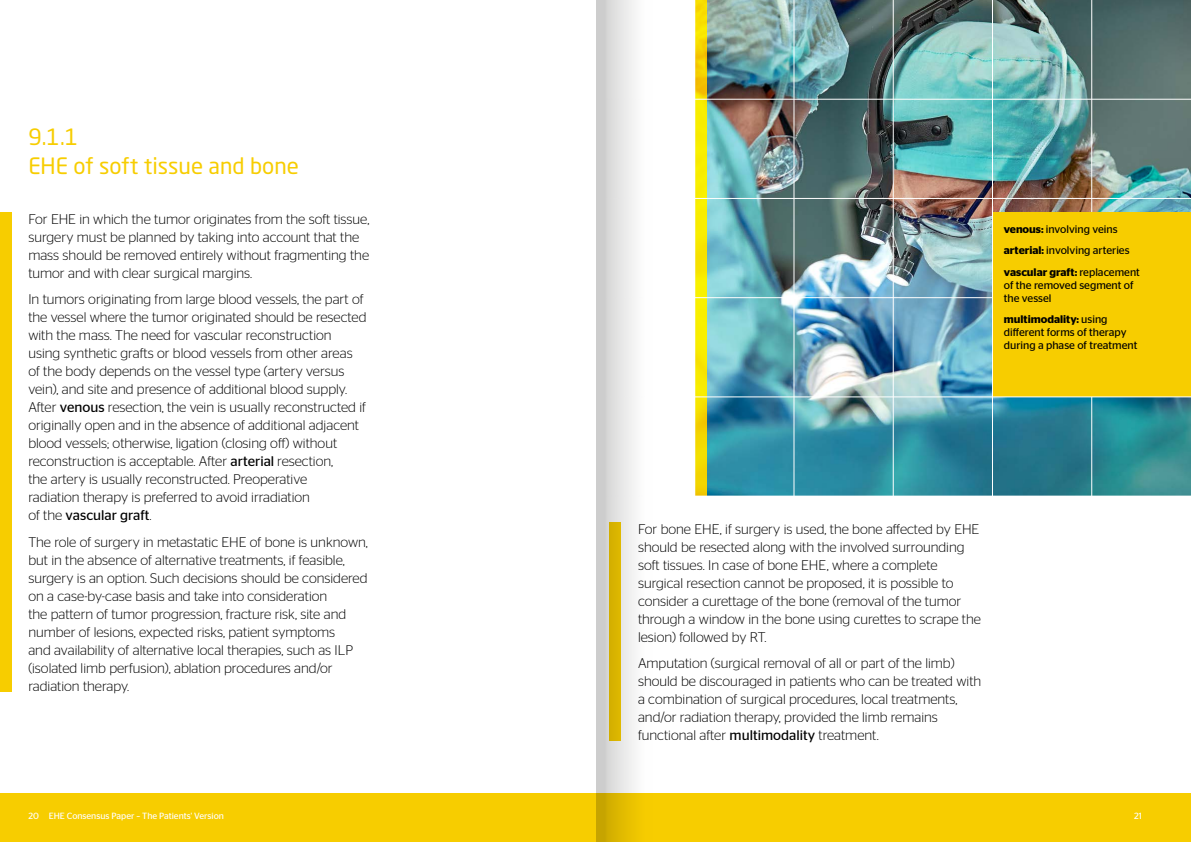
<style>
.page{position:relative;width:1191px;height:842px;background:#fff}
.page>*{position:absolute;margin:0;border:0;box-sizing:border-box;transform-origin:0 0}
.t1{font:22.3px/29.7px "Neo Sans W1 G";color:#f7cd00}
.t2{font:300 14px/18px "Stag Sans";color:#000}
.t3{font:11px/13px "Stag Sans";color:#000}
.t4{font:9px "Stag Sans";color:#fff}
.s1{font-weight:400}
.s2{font-weight:600}
</style>
<div class="page">
<img style="left:707px;top:0;width:484px;height:496px">
<div style="left:0;top:213px;width:11px;height:479px;background:#f7cd00"></div>
<svg style="left:695px;top:0;width:12px;height:496px;background:#f6e306"></svg>
<hr style="left:793px;top:0;width:1px;height:510px;background:#fff">
<hr style="left:893px;top:0;width:1px;height:510px;background:#fff">
<hr style="left:1091px;top:0;width:1px;height:598px;background:#fff">
<hr style="left:397px;top:99px;width:794px;height:1px;background:#fff">
<hr style="left:397px;top:198px;width:794px;height:1px;background:#fff">
<hr style="left:397px;top:297px;width:794px;height:1px;background:#fff">
<div style="left:993px;top:213px;width:198px;height:184px;background:#f7cd00"></div>
<hr style="left:992px;top:0;width:1px;height:510px;background:#fff">
<hr style="left:397px;top:397px;width:794px;height:1px;background:#fff">
<div style="left:0;top:793px;width:1191px;height:49px;background:#f7cd00"></div>
<svg style="left:596px;top:0;width:40px;height:842px;background:#dad4b7"></svg>
<h1 class="t1" style="left:28px;top:121px;width:272px">9.1.1<br>EHE of soft tissue and bone</h1>
<p class="t2" style="left:28px;top:210px;width:342px">For EHE in which the tumor originates from the soft tissue, surgery must be planned by taking into account that the mass should be removed entirely without fragmenting the tumor and with clear surgical margins.</p>
<p class="t2" style="left:28px;top:290px;width:339px">In tumors originating from large blood vessels, the part of the vessel where the tumor originated should be resected with the mass. The need for vascular reconstruction using synthetic grafts or blood vessels from other areas of the body depends on the vessel type (artery versus vein), and site and presence of additional blood supply.<br>After <span class="s1">venous</span> resection, the vein is usually reconstructed if originally open and in the absence of additional adjacent blood vessels; otherwise, ligation (closing off) without reconstruction is acceptable. After <span class="s1">arterial</span> resection,<br>the artery is usually reconstructed. Preoperative<br>radiation therapy is preferred to avoid irradiation<br>of the <span class="s1">vascular graft</span>.</p>
<p class="t2" style="left:28px;top:533px;width:341px">The role of surgery in metastatic EHE of bone is unknown, but in the absence of alternative treatments, if feasible, surgery is an option. Such decisions should be considered on a case-by-case basis and take into consideration<br>the pattern of tumor progression, fracture risk, site and number of lesions, expected risks, patient symptoms<br>and availability of alternative local therapies, such as ILP (isolated limb perfusion), ablation procedures and/or radiation therapy.</p>
<p class="t3" style="left:1003px;top:218px;width:138px;line-height:21.5px"><span class="s2">venous:</span> involving veins <span class="s2">arterial:</span> involving arteries <span class="s2">vascular graft:</span> replacement</p>
<p class="t3" style="left:1003px;top:278px;width:131px">of the removed segment of the vessel</p>
<p class="t3" style="left:1003px;top:313px;width:135px"><span class="s2">multimodality:</span> using different forms of therapy during a phase of treatment</p>
<p class="t2" style="left:638px;top:520px;width:344px">For bone EHE, if surgery is used, the bone affected by EHE should be resected along with the involved surrounding soft tissues. In case of bone EHE, where a complete surgical resection cannot be proposed, it is possible to consider a curettage of the bone (removal of the tumor through a window in the bone using curettes to scrape the lesion) followed by RT.</p>
<p class="t2" style="left:638px;top:654px;width:345px">Amputation (surgical removal of all or part of the limb) should be discouraged in patients who can be treated with a combination of surgical procedures, local treatments, and/or radiation therapy, provided the limb remains functional after <span class="s1">multimodality</span> treatment.</p>
<p class="t4" style="left:28px;top:811px;width:197px">20 EHE Consensus Paper – The Patients' Version</p>
<p class="t4" style="left:1134px;top:811px;width:9px">21</p>
</div>
